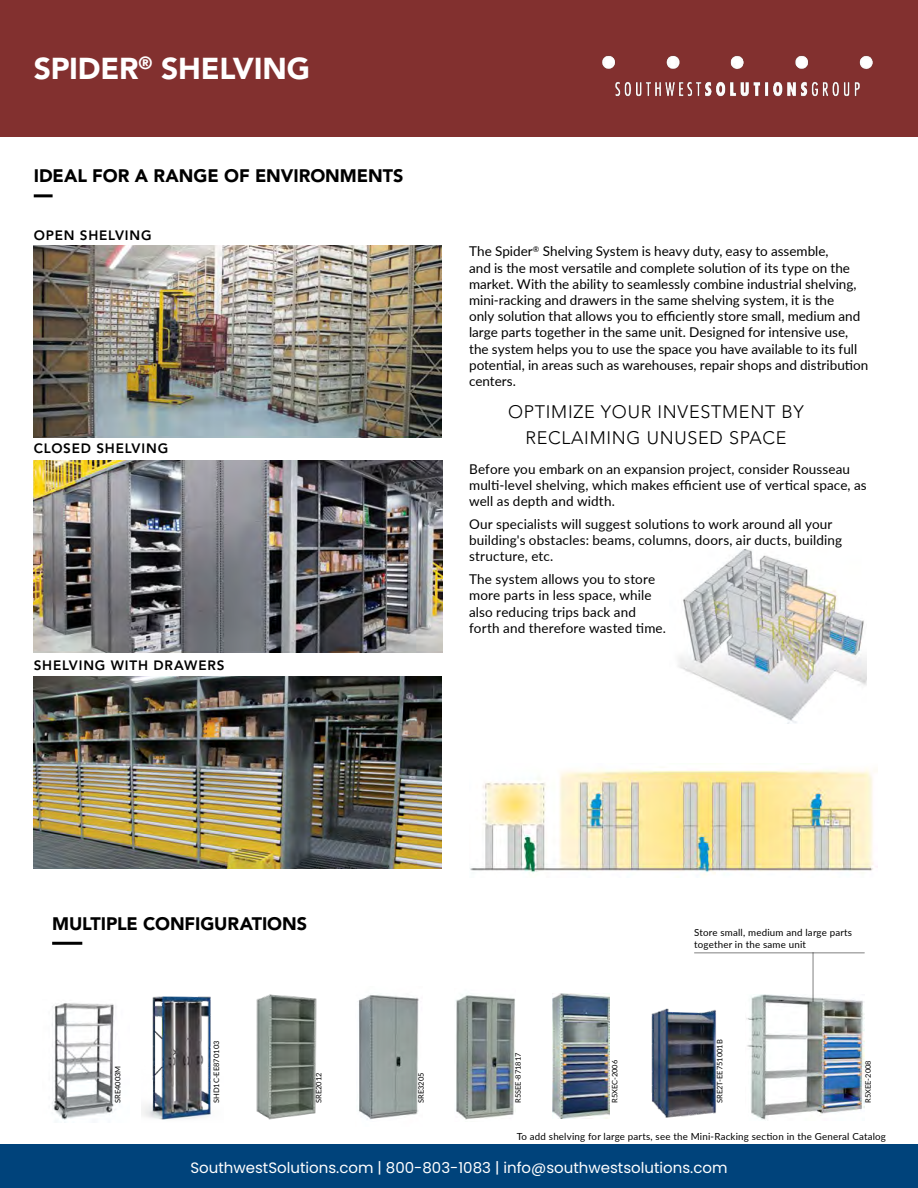
<style>
.page{position:relative;width:918px;height:1188px;background:#fff}
.page>*{position:absolute;margin:0;border:0;box-sizing:border-box;transform-origin:0 0}
.t1{font:900 30px "Avenir LT Std";letter-spacing:-.01em;color:#fff}
.t2{font:900 18px "Avenir LT Std";letter-spacing:-.005em;color:#000}
.t3{font:300 18px/25.5px "Avenir LT Std";letter-spacing:.04em;color:#000;text-align:center}
.t4{font:15px "Poppins";color:#fff}
.t5{font:13.5px/16.2px "Lato";letter-spacing:.005em;color:#000}
.t6{font:800 13.5px "Avenir LT Std";letter-spacing:.06em;color:#000}
.t7{font:9.75px/12px "Lato";letter-spacing:.02em;color:#000}
.t8{font:7.5px "Lato";color:#000}
</style>
<div class="page">
<div style="left:0;top:1144px;width:918px;height:44px;background:#00437b"></div>
<div style="left:0;top:0;width:918px;height:136px;background:#82302f"></div>
<img style="left:34px;top:246px;width:408px;height:191px">
<img style="left:34px;top:461px;width:408px;height:192px">
<img style="left:34px;top:676px;width:408px;height:193px">
<img style="left:256px;top:994px;width:61px;height:126px">
<img style="left:52px;top:1003px;width:64px;height:117px">
<img style="left:456px;top:995px;width:59px;height:125px">
<img style="left:142px;top:996px;width:69px;height:124px">
<img style="left:552px;top:994px;width:58px;height:124px">
<img style="left:358px;top:995px;width:61px;height:125px">
<img style="left:651px;top:1008px;width:65px;height:110px">
<img style="left:746px;top:994px;width:119px;height:126px">
<img style="left:678px;top:550px;width:188px;height:174px">
<img style="left:470px;top:767px;width:408px;height:108px">
<hr style="left:34px;top:194px;width:19px;height:3px;background:#000">
<hr style="left:52px;top:942px;width:30px;height:3px;background:#000">
<hr style="left:694px;top:952px;width:171px;height:1px;background:#000">
<hr style="left:812px;top:952px;width:2px;height:50px;background:#000">
<img style="left:602px;top:55px;width:270px;height:42px">
<h1 class="t1" style="left:34px;top:51px;width:278px">SPIDER<sup>®</sup> SHELVING</h1>
<h2 class="t2" style="left:34px;top:165px;width:371px">IDEAL FOR A RANGE OF ENVIRONMENTS</h2>
<p class="t6" style="left:34px;top:227px;width:119px">OPEN SHELVING</p>
<p class="t6" style="left:34px;top:441px;width:136px">CLOSED SHELVING</p>
<p class="t6" style="left:34px;top:657px;width:192px">SHELVING WITH DRAWERS</p>
<p class="t5" style="left:469px;top:243px;width:401px">The Spider<sup>®</sup> Shelving System is heavy duty, easy to assemble,<br>and is the most versatile and complete solution of its type on the market. With the ability to seamlessly combine industrial shelving, mini-racking and drawers in the same shelving system, it is the<br>only solution that allows you to efficiently store small, medium and large parts together in the same unit. Designed for intensive use, the system helps you to use the space you have available to its full potential, in areas such as warehouses, repair shops and distribution centers.</p>
<h2 class="t3" style="left:508px;top:399px;width:297px">OPTIMIZE YOUR INVESTMENT BY<br>RECLAIMING UNUSED SPACE</h2>
<p class="t5" style="left:469px;top:460px;width:399px">Before you embark on an expansion project, consider Rousseau multi-level shelving, which makes efficient use of vertical space, as well as depth and width.</p>
<p class="t5" style="left:469px;top:515px;width:375px">Our specialists will suggest solutions to work around all your building's obstacles: beams, columns, doors, air ducts, building structure, etc.</p>
<p class="t5" style="left:469px;top:571px;width:198px">The system allows you to store more parts in less space, while also reducing trips back and forth and therefore wasted time.</p>
<h2 class="t2" style="left:52px;top:913px;width:257px">MULTIPLE CONFIGURATIONS</h2>
<p class="t8" style="left:112px;top:1103px;width:39px;rotate:-90deg">SRE4003M</p>
<p class="t8" style="left:211px;top:1103px;width:64px;rotate:-90deg">SHD1C-EE870103</p>
<p class="t8" style="left:313px;top:1103px;width:32px;rotate:-90deg">SRE2012</p>
<p class="t8" style="left:416px;top:1103px;width:32px;rotate:-90deg">SRE3205</p>
<p class="t8" style="left:513px;top:1103px;width:52px;rotate:-90deg">R5SEE-871817</p>
<p class="t8" style="left:610px;top:1103px;width:45px;rotate:-90deg">R5XEC-2006</p>
<p class="t7" style="left:694px;top:926px;width:160px">Store small, medium and large parts together in the same unit</p>
<p class="t8" style="left:715px;top:1103px;width:65px;rotate:-90deg">SRE2T-EE751001B</p>
<p class="t8" style="left:863px;top:1103px;width:44px;rotate:-90deg">R5XEE-2008</p>
<p class="t7" style="left:517px;top:1130px;width:371px">To add shelving for large parts, see the Mini-Racking section in the General Catalog</p>
<p class="t4" style="left:190px;top:1159px;width:539px">SouthwestSolutions.com | 800-803-1083 | info@southwestsolutions.com</p>
</div>
